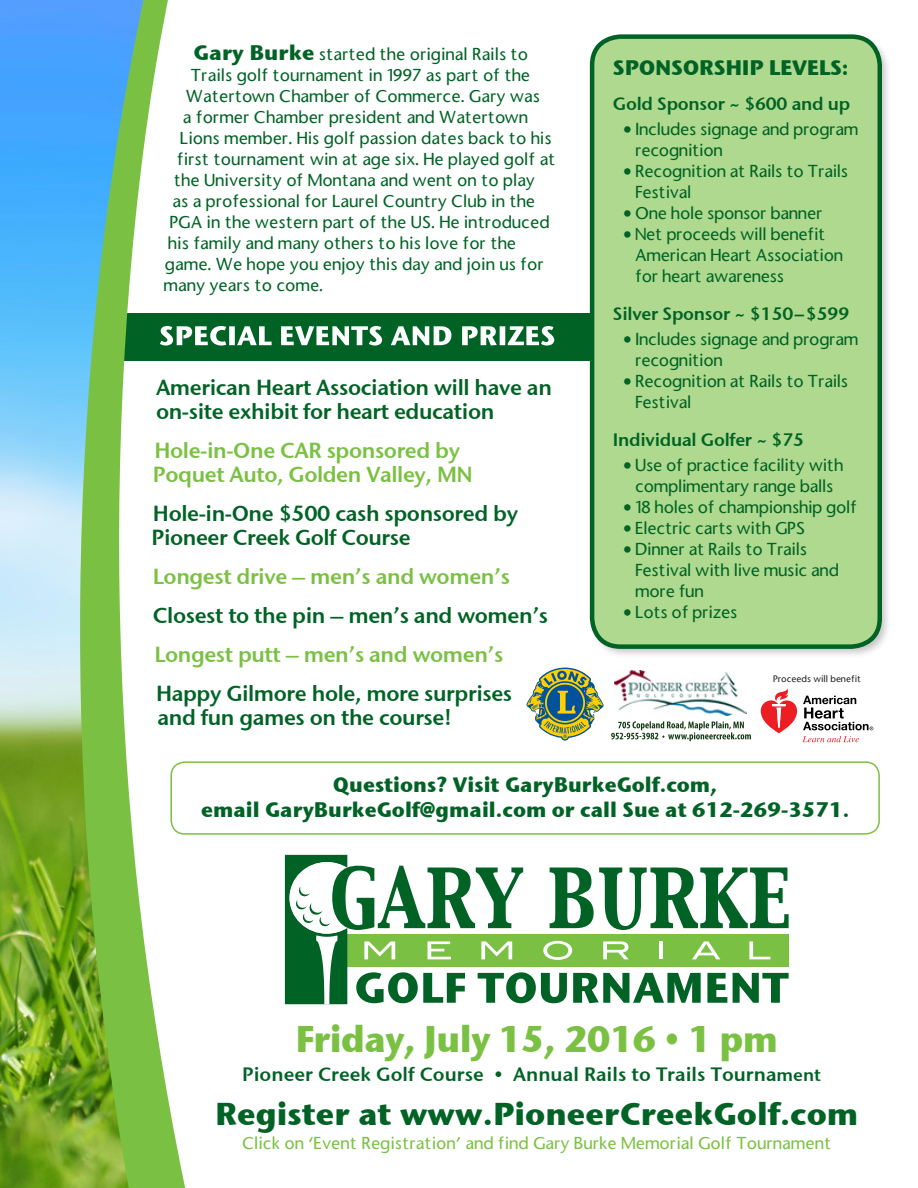
<style>
.page{position:relative;width:918px;height:1188px;background:#fff}
.page>*{position:absolute;margin:0;border:0;box-sizing:border-box;transform-origin:0 0}
.t1{font:700 37.05px "Stone Sans ITC";letter-spacing:-.02em;color:#7ac143;scale:.95 1}
.t2{font:700 31.5px "Stone Sans ITC";color:#006325}
.t3{font:21.75px/24px "Stone Sans Sem ITCTT Semi";letter-spacing:-.02em;color:#006325}
.t4{font:21.75px/24px "Stone Sans Sem ITCTT Semi";letter-spacing:-.02em;color:#7ac143}
.t5{font:700 21px/25.2px "Stone Sans ITC";color:#006325;text-align:center}
.t6{font:19.35px "Stone Sans Sem ITCTT Semi";color:#006325}
.t7{font:18px "Stone Sans Sem ITCTT Semi";letter-spacing:-.015em;color:#006325}
.t8{font:500 16.5px/21px "Stone Sans";letter-spacing:-.015em;color:#006325}
.t9{font:500 16.5px "Stone Sans";color:#7ac143}
.t10{font:500 8.85px "Stone Sans";color:#231f20}
.s1{font-family:"Stone Sans ITC";font-weight:700;font-size:21px}
.s2{font-size:17.7px}
</style>
<div class="page">
<div style="left:170px;top:761px;width:710px;height:74px;border:2px solid #7ac143;border-radius:14px"></div>
<div style="left:117px;top:313px;width:475px;height:48px;background:#006325"></div>
<svg style="left:188px;top:326px;width:366px;height:20px"></svg>
<svg style="left:285px;top:855px;width:504px;height:149px"></svg>
<div style="left:589px;top:34px;width:303px;height:625px;background:#000;opacity:.4"></div>
<div style="left:592px;top:37px;width:288px;height:610px;background:#afd98e;border-radius:28px"></div>
<img style="left:0;top:0;width:79px;height:1188px">
<svg style="left:79px;top:0;width:109px;height:1188px"></svg>
<img style="left:615px;top:671px;width:132px;height:45px">
<svg style="left:611px;top:721px;width:140px;height:20px"></svg>
<div style="left:590px;top:34px;width:292px;height:615px;border:4px solid #006325;border-radius:28px"></div>
<svg style="left:526px;top:667px;width:78px;height:74px"></svg>
<svg style="left:761px;top:688px;width:112px;height:54px"></svg>
<p class="t8" style="left:194px;top:43px;width:336px"><span class="s1">Gary Burke</span> started the original Rails to</p>
<p class="t8" style="left:190px;top:64px;width:341px">Trails golf tournament in 1997 as part of the</p>
<p class="t8" style="left:186px;top:85px;width:356px">Watertown Chamber of Commerce. Gary was</p>
<p class="t8" style="left:183px;top:106px;width:347px">a former Chamber president and Watertown</p>
<p class="t8" style="left:180px;top:127px;width:373px">Lions member. His golf passion dates back to his</p>
<p class="t8" style="left:177px;top:149px;width:380px">first tournament win at age six. He played golf at</p>
<p class="t8" style="left:174px;top:170px;width:363px">the University of Montana and went on to play</p>
<p class="t8" style="left:172px;top:191px;width:364px">as a professional for Laurel Country Club in the</p>
<p class="t8" style="left:169px;top:212px;width:382px">PGA in the western part of the US. He introduced</p>
<p class="t8" style="left:168px;top:233px;width:350px">his family and many others to his love for the</p>
<p class="t8" style="left:165px;top:254px;width:380px">game. We hope you enjoy this day and join us for</p>
<p class="t8" style="left:163px;top:275px;width:161px">many years to come.</p>
<h3 class="t3" style="left:156px;top:374px;width:398px">American Heart Association will have an on-site exhibit for heart education</h3>
<h3 class="t4" style="left:153px;top:437px;width:321px">Hole-in-One CAR sponsored by<br>Poquet Auto, Golden Valley, MN</h3>
<h3 class="t3" style="left:151px;top:500px;width:368px">Hole-in-One $500 cash sponsored by<br>Pioneer Creek Golf Course</h3>
<h3 class="t4" style="left:153px;top:563px;width:359px">Longest drive – men’s and women’s</h3>
<h3 class="t3" style="left:153px;top:602px;width:397px">Closest to the pin – men’s and women’s</h3>
<h3 class="t4" style="left:154px;top:641px;width:351px">Longest putt – men’s and women’s</h3>
<h3 class="t3" style="left:156px;top:680px;width:358px">Happy Gilmore hole, more surprises and fun games on the course!</h3>
<p class="t5" style="left:613px;top:54px;width:237px">SPONSORSHIP LEVELS:</p>
<p class="t7" style="left:613px;top:88px;width:239px">Gold Sponsor ~ $600 and up</p>
<p class="t8" style="left:635px;top:119px;width:225px;text-indent:-12px">• Includes signage and program recognition</p>
<p class="t8" style="left:635px;top:161px;width:215px;text-indent:-12px">• Recognition at Rails to Trails<br>Festival</p>
<p class="t8" style="left:623px;top:203px;width:201px">• One hole sponsor banner</p>
<p class="t8" style="left:635px;top:224px;width:209px;text-indent:-12px">• Net proceeds will benefit<br>American Heart Association for heart awareness</p>
<p class="t7" style="left:613px;top:298px;width:238px">Silver Sponsor ~ $150-$599</p>
<p class="t8" style="left:635px;top:329px;width:225px;text-indent:-12px">• Includes signage and program recognition</p>
<p class="t8" style="left:635px;top:371px;width:215px;text-indent:-12px">• Recognition at Rails to Trails<br>Festival</p>
<p class="t7" style="left:613px;top:424px;width:193px">Individual Golfer ~ $75</p>
<p class="t8" style="left:623px;top:455px;width:221px;text-align:center">• Use of practice facility with complimentary range balls</p>
<p class="t8" style="left:623px;top:497px;width:235px">• 18 holes of championship golf</p>
<p class="t8" style="left:623px;top:518px;width:183px">• Electric carts with GPS</p>
<p class="t8" style="left:635px;top:539px;width:205px;text-indent:-12px">• Dinner at Rails to Trails<br>Festival with live music and more fun</p>
<p class="t8" style="left:623px;top:602px;width:116px">• Lots of prizes</p>
<p class="t10" style="left:773px;top:673px;width:89px">Proceeds will benefit</p>
<p class="t5" style="left:201px;top:771px;width:650px">Questions? Visit GaryBurkeGolf.com,<br>email GaryBurkeGolf@gmail.com or call Sue at 612-269-3571.</p>
<h1 class="t1" style="left:295px;top:1006px;width:510px">Friday, July 15, 2016 • 1 pm</h1>
<p class="t6" style="left:242px;top:1058px;width:580px">Pioneer Creek Golf Course • Annual Rails to Trails Tourna<span class="s2">ment</span></p>
<h2 class="t2" style="left:215px;top:1086px;width:645px">Register at www.PioneerCreekGolf.com</h2>
<p class="t9" style="left:242px;top:1132px;width:591px">Click on ‘Event Registration’ and find Gary Burke Memorial Golf Tournament</p>
</div>
